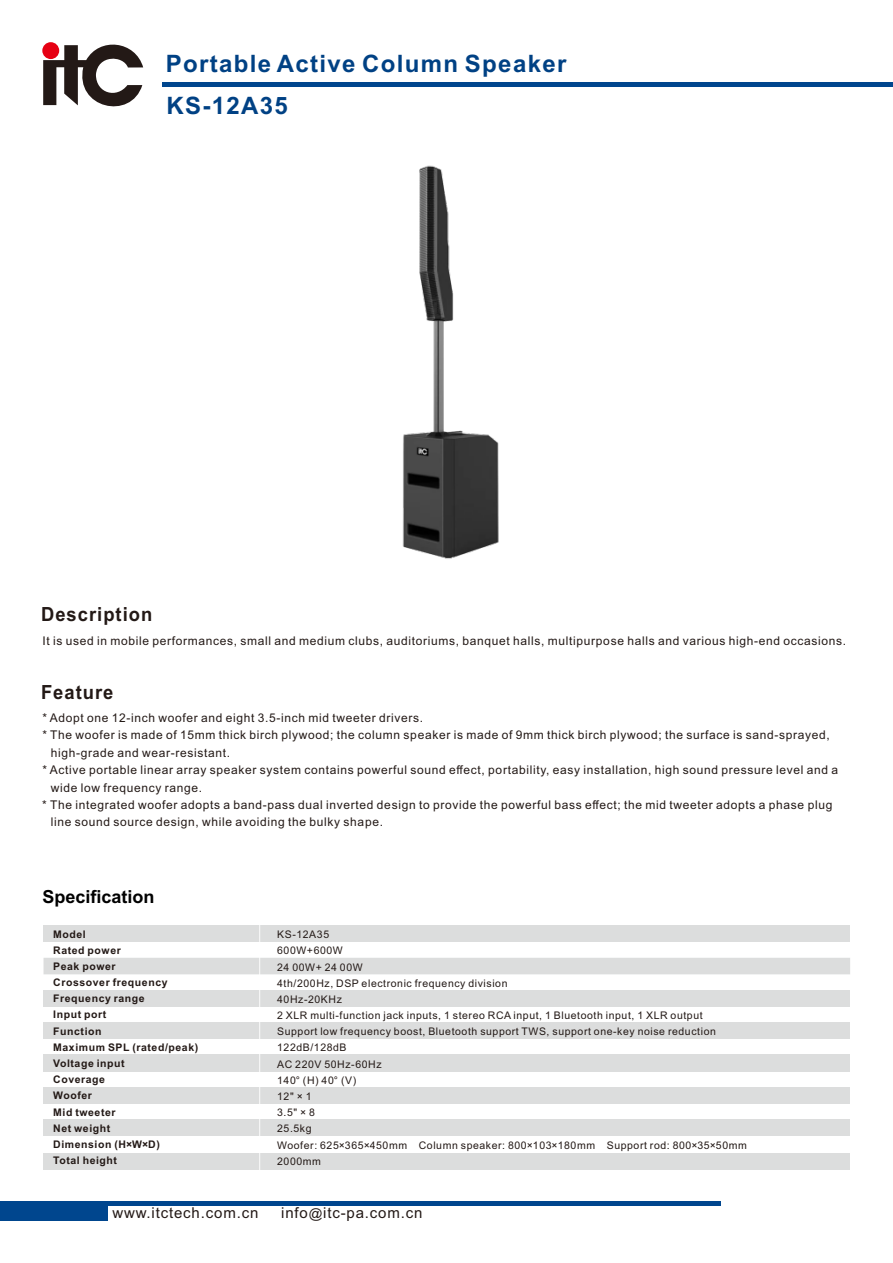
<style>
.page{position:relative;width:893px;height:1263px;background:#fff}
.page>*{position:absolute;margin:0;border:0;box-sizing:border-box;transform-origin:0 0}
.t1{font:700 24px/42.5px "Arial";letter-spacing:.055em;color:#004184}
.t2{font:700 19.5px "Arial";letter-spacing:.055em;color:#231916;scale:.94 1}
.t3{font:700 18px "Arial";color:#000}
.t4{font:15px "Arial";letter-spacing:.055em;color:#231916}
.t5{font:12px "Arial";letter-spacing:.055em;color:#231916}
.t6{font:10.5px/16.2px "Arial";letter-spacing:.055em;color:#231916}
.t7{font:700 10.5px/16.2px "Arial";letter-spacing:.055em;color:#231916}
.s1{font-size:13.5px}
</style>
<div class="page">
<hr style="left:0;top:1202px;width:720px;height:4px;background:#00468e">
<div style="left:0;top:1202px;width:108px;height:18px;background:#00468e"></div>
<hr style="left:163px;top:82px;width:730px;height:4px;background:#00468e">
<svg style="left:43px;top:42px;width:100px;height:65px"></svg>
<div style="left:44px;top:990px;width:806px;height:16px;background:#dcdddd"></div>
<div style="left:44px;top:1022px;width:806px;height:17px;background:#dcdddd"></div>
<div style="left:44px;top:1054px;width:806px;height:18px;background:#dcdddd"></div>
<div style="left:44px;top:1153px;width:806px;height:16px;background:#dcdddd"></div>
<div style="left:44px;top:925px;width:806px;height:17px;background:#dcdddd"></div>
<div style="left:44px;top:958px;width:806px;height:16px;background:#dcdddd"></div>
<div style="left:44px;top:1119px;width:806px;height:17px;background:#dcdddd"></div>
<div style="left:44px;top:1087px;width:806px;height:17px;background:#dcdddd"></div>
<hr style="left:259px;top:824px;width:1px;height:361px;background:#fff">
<img style="left:402px;top:165px;width:97px;height:394px">
<h1 class="t1" style="left:166px;top:44px;width:402px">Portable Active Column Speaker<br>KS-12A35</h1>
<h2 class="t2" style="left:41px;top:607px;width:120px">Description</h2>
<p class="t5" style="left:42px;top:636px;width:805px">It is used in mobile performances, small and medium clubs, auditoriums, banquet halls, multipurpose halls and various high-end occasions.</p>
<h2 class="t2" style="left:41px;top:685px;width:79px">Feature</h2>
<p class="t5" style="left:42px;top:713px;width:382px">* Adopt one 12-inch woofer and eight 3.5-inch mid tweeter drivers.</p>
<p class="t5" style="left:42px;top:730px;width:789px">* The woofer is made of 15mm thick birch plywood; the column speaker is made of 9mm thick birch plywood; the surface is sand-sprayed,</p>
<p class="t5" style="left:51px;top:748px;width:181px">high-grade and wear-resistant.</p>
<p class="t5" style="left:42px;top:765px;width:797px">* Active portable linear array speaker system contains powerful sound effect, portability, easy installation, high sound pressure level and a</p>
<p class="t5" style="left:51px;top:783px;width:153px">wide low frequency range.</p>
<p class="t5" style="left:42px;top:800px;width:791px">* The integrated woofer adopts a band-pass dual inverted design to provide the powerful bass effect; the mid tweeter adopts a phase plug</p>
<p class="t5" style="left:51px;top:818px;width:334px">line sound source design, while avoiding the bulky shape.</p>
<h3 class="t3" style="left:42px;top:890px;width:114px">Specification</h3>
<p class="t7" style="left:53px;top:927px;width:147px">Model<br>Rated power<br>Peak power<br>Crossover frequency<br>Frequency range<br>Input port<br>Function<br>Maximum SPL (rated/peak)<br>Voltage input<br>Coverage<br>Woofer<br>Mid tweeter<br>Net weight<br>Dimension (H×W×D)<br>Total height</p>
<p class="t6" style="left:277px;top:927px;width:471px">KS-12A35<br>600W+600W<br>24 00W+ 24 00W<br>4th/200Hz, DSP electronic frequency division<br>40Hz-20KHz<br>2 XLR multi-function jack inputs, 1 stereo RCA input, 1 Bluetooth input, 1 XLR output<br>Support low frequency boost, Bluetooth support TWS, support one-key noise reduction<br>122dB/128dB<br>AC 220V 50Hz-60Hz<br>140° (H) 40° (V)<br>12" × 1<br>3.5" × 8<br>25.5kg<br>Woofer: 625×365×450mm Column speaker: 800×103×180mm Support rod: 800×35×50mm<br>2000mm</p>
<p class="t4" style="left:112px;top:1207px;width:147px">www.itctech.com.cn</p>
<p class="t4" style="left:281px;top:1207px;width:143px">info<span class="s1">@</span>itc-pa.com.cn</p>
</div>
